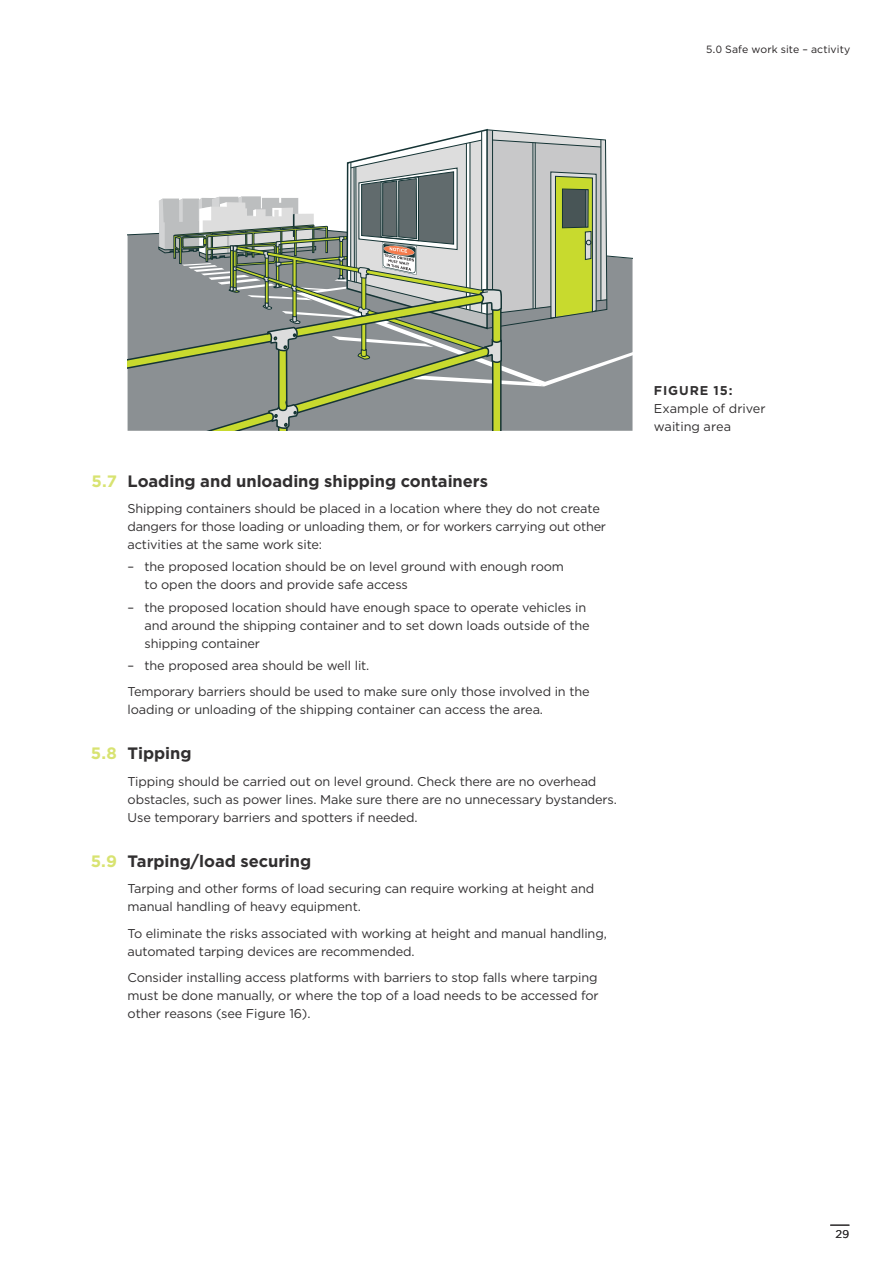
<style>
.page{position:relative;width:893px;height:1263px;background:#fff}
.page>*{position:absolute;margin:0;border:0;box-sizing:border-box;transform-origin:0 0}
.t1{font:700 16.5px "Gotham";letter-spacing:-.005em;color:#312f30}
.H1_number{font:700 16.5px "Gotham";color:#d8e371}
.body{font:12.75px/18px "Gotham";letter-spacing:-.01em;color:#312f30}
.body_above_bullets{font:12.75px/18px "Gotham";letter-spacing:-.015em;color:#312f30}
.figure_table{font:12.75px/18px "Gotham";letter-spacing:.005em;color:#312f30}
.t2{font:11.25px "Gotham";color:#312f30}
.t3{font:10.5px "Gotham";letter-spacing:.01em;color:#231f20}
.s1{font-weight:700}
</style>
<div class="page">
<div style="left:502px;top:398px;width:130px;height:33px;background:#8b9093"></div>
<svg style="left:128px;top:398px;width:374px;height:33px;background:#8b9289"></svg>
<svg style="left:268px;top:405px;width:32px;height:24px"></svg>
<svg style="left:128px;top:128px;width:504px;height:270px"></svg>
<svg style="left:830px;top:1224px;width:19px;height:2px"></svg>
<p class="t3" style="left:706px;top:43px;width:146px">5.0 Safe work site – activity</p>
<p class="H1_number" style="left:92px;top:470px;width:27px">5.7</p>
<p class="H1_number" style="left:91px;top:742px;width:27px">5.8</p>
<p class="H1_number" style="left:91px;top:850px;width:28px">5.9</p>
<h1 class="t1" style="left:128px;top:470px;width:362px">Loading and unloading shipping containers</h1>
<p class="body_above_bullets" style="left:128px;top:499px;width:480px">Shipping containers should be placed in a location where they do not create dangers for those loading or unloading them, or for workers carrying out other activities at the same work site:</p>
<p class="body" style="left:145px;top:557px;width:421px;text-indent:-17px">– the proposed location should be on level ground with enough room to open the doors and provide safe access</p>
<p class="body" style="left:145px;top:598px;width:447px;text-indent:-17px">– the proposed location should have enough space to operate vehicles in and around the shipping container and to set down loads outside of the shipping container</p>
<p class="body" style="left:128px;top:656px;width:243px">– the proposed area should be well lit.</p>
<p class="body" style="left:128px;top:682px;width:464px">Temporary barriers should be used to make sure only those involved in the loading or unloading of the shipping container can access the area.</p>
<h1 class="t1" style="left:128px;top:742px;width:65px">Tipping</h1>
<p class="body" style="left:128px;top:772px;width:491px">Tipping should be carried out on level ground. Check there are no overhead obstacles, such as power lines. Make sure there are no unnecessary bystanders.<br>Use temporary barriers and spotters if needed.</p>
<h1 class="t1" style="left:128px;top:850px;width:185px">Tarping/load securing</h1>
<p class="body" style="left:128px;top:879px;width:468px">Tarping and other forms of load securing can require working at height and manual handling of heavy equipment.</p>
<p class="body" style="left:128px;top:924px;width:481px">To eliminate the risks associated with working at height and manual handling, automated tarping devices are recommended.</p>
<p class="body" style="left:128px;top:968px;width:473px;text-align:justify">Consider installing access platforms with barriers to stop falls where tarping must be done manually, or where the top of a load needs to be accessed for other reasons (see Figure 16).</p>
<p class="figure_table" style="left:654px;top:381px;width:113px"><span class="s1">FIGURE 15:<br></span>Example of driver waiting area</p>
<p class="t2" style="left:836px;top:1227px;width:15px">29</p>
</div>
